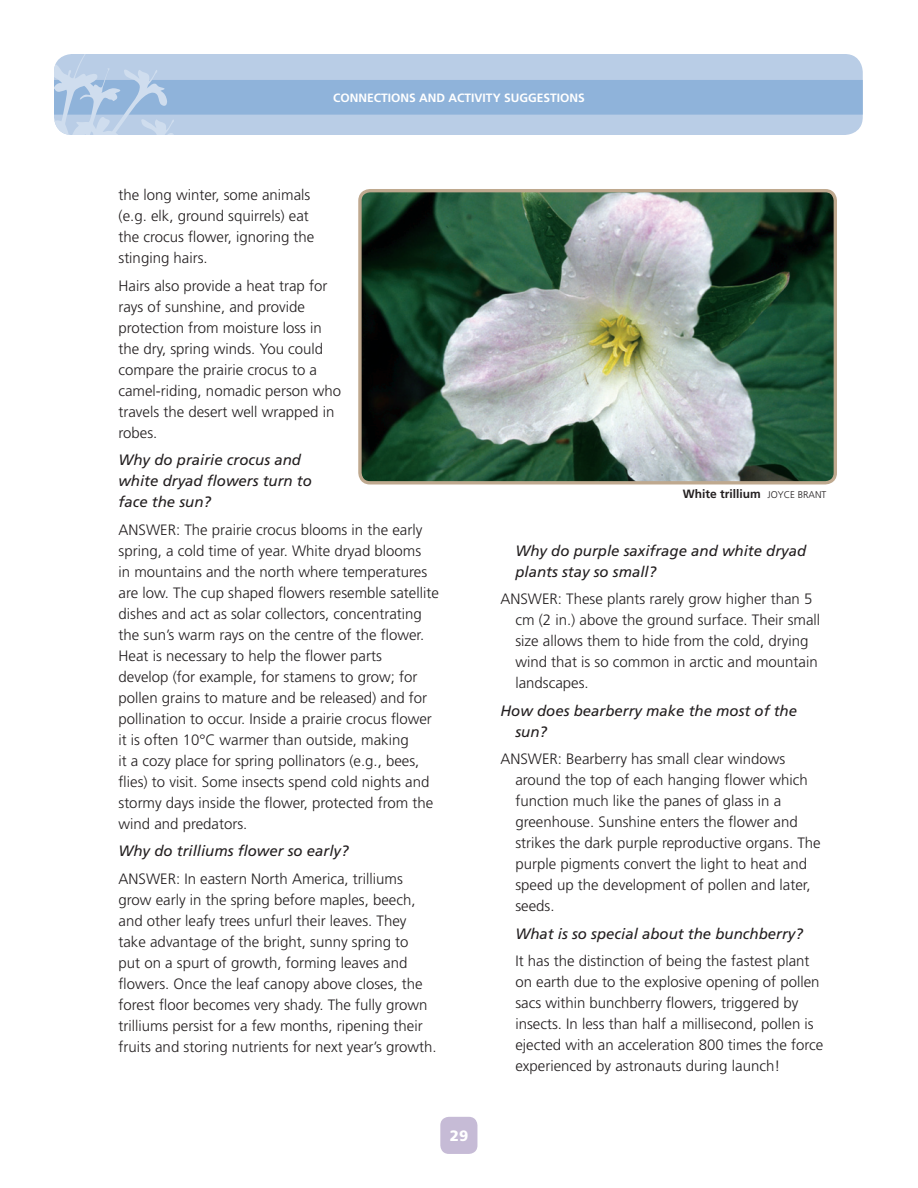
<style>
.page{position:relative;width:918px;height:1188px;background:#fff}
.page>*{position:absolute;margin:0;border:0;box-sizing:border-box;transform-origin:0 0}
.t1{font:300 15px/21px "Frutiger";color:#231f20}
.t2{font:italic 15px/21px "Frutiger";color:#231f20}
.t3{font:900 15px "Frutiger";color:#fff}
.t4{font:700 12px "Frutiger";color:#fff}
.t5{font:700 12px "Frutiger";color:#231f20}
.s1{font-weight:300;font-size:9.75px}
</style>
<div class="page">
<svg style="left:54px;top:54px;width:809px;height:81px;background:#a9c3e1"></svg>
<div style="left:440px;top:1117px;width:37px;height:37px;background:#c6bbd6;border-radius:9px"></div>
<img style="left:360px;top:191px;width:475px;height:292px;border-radius:10px">
<div style="left:358px;top:189px;width:479px;height:295px;border:3px solid #bfa98f;border-radius:10px"></div>
<p class="t4" style="left:333px;top:93px;width:253px">CONNECTIONS AND ACTIVITY SUGGESTIONS</p>
<p class="t1" style="left:118px;top:186px;width:197px">the long winter, some animals (e.g. elk, ground squirrels) eat the crocus flower, ignoring the stinging hairs.</p>
<p class="t1" style="left:118px;top:276px;width:224px">Hairs also provide a heat trap for rays of sunshine, and provide protection from moisture loss in the dry, spring winds. You could compare the prairie crocus to a camel-riding, nomadic person who travels the desert well wrapped in robes.</p>
<p class="t2" style="left:118px;top:451px;width:195px">Why do prairie crocus and white dryad flowers turn to face the sun?</p>
<p class="t1" style="left:118px;top:520px;width:322px">ANSWER: The prairie crocus blooms in the early spring, a cold time of year. White dryad blooms<br>in mountains and the north where temperatures are low. The cup shaped flowers resemble satellite dishes and act as solar collectors, concentrating the sun’s warm rays on the centre of the flower.<br>Heat is necessary to help the flower parts<br>develop (for example, for stamens to grow; for pollen grains to mature and be released) and for pollination to occur. Inside a prairie crocus flower it is often 10°C warmer than outside, making<br>it a cozy place for spring pollinators (e.g., bees, flies) to visit. Some insects spend cold nights and stormy days inside the flower, protected from the wind and predators.</p>
<p class="t2" style="left:118px;top:842px;width:232px">Why do trilliums flower so early?</p>
<p class="t1" style="left:118px;top:869px;width:320px">ANSWER: In eastern North America, trilliums grow early in the spring before maples, beech, and other leafy trees unfurl their leaves. They take advantage of the bright, sunny spring to<br>put on a spurt of growth, forming leaves and flowers. Once the leaf canopy above closes, the forest floor becomes very shady. The fully grown trilliums persist for a few months, ripening their fruits and storing nutrients for next year’s growth.</p>
<p class="t3" style="left:450px;top:1129px;width:20px">29</p>
<p class="t5" style="left:683px;top:489px;width:145px">White trillium <span class="s1">JOYCE BRANT</span></p>
<p class="t2" style="left:515px;top:541px;width:292px">Why do purple saxifrage and white dryad plants stay so small?</p>
<p class="t1" style="left:515px;top:590px;width:306px;text-indent:-15px">ANSWER: These plants rarely grow higher than 5 cm (2 in.) above the ground surface. Their small size allows them to hide from the cold, drying wind that is so common in arctic and mountain landscapes.</p>
<p class="t2" style="left:515px;top:701px;width:283px;text-indent:-15px">How does bearberry make the most of the sun?</p>
<p class="t1" style="left:515px;top:750px;width:307px;text-indent:-15px">ANSWER: Bearberry has small clear windows around the top of each hanging flower which function much like the panes of glass in a greenhouse. Sunshine enters the flower and strikes the dark purple reproductive organs. The purple pigments convert the light to heat and speed up the development of pollen and later, seeds.</p>
<p class="t2" style="left:515px;top:924px;width:289px">What is so special about the bunchberry?</p>
<p class="t1" style="left:515px;top:952px;width:310px">It has the distinction of being the fastest plant on earth due to the explosive opening of pollen sacs within bunchberry flowers, triggered by insects. In less than half a millisecond, pollen is ejected with an acceleration 800 times the force experienced by astronauts during launch!</p>
</div>
